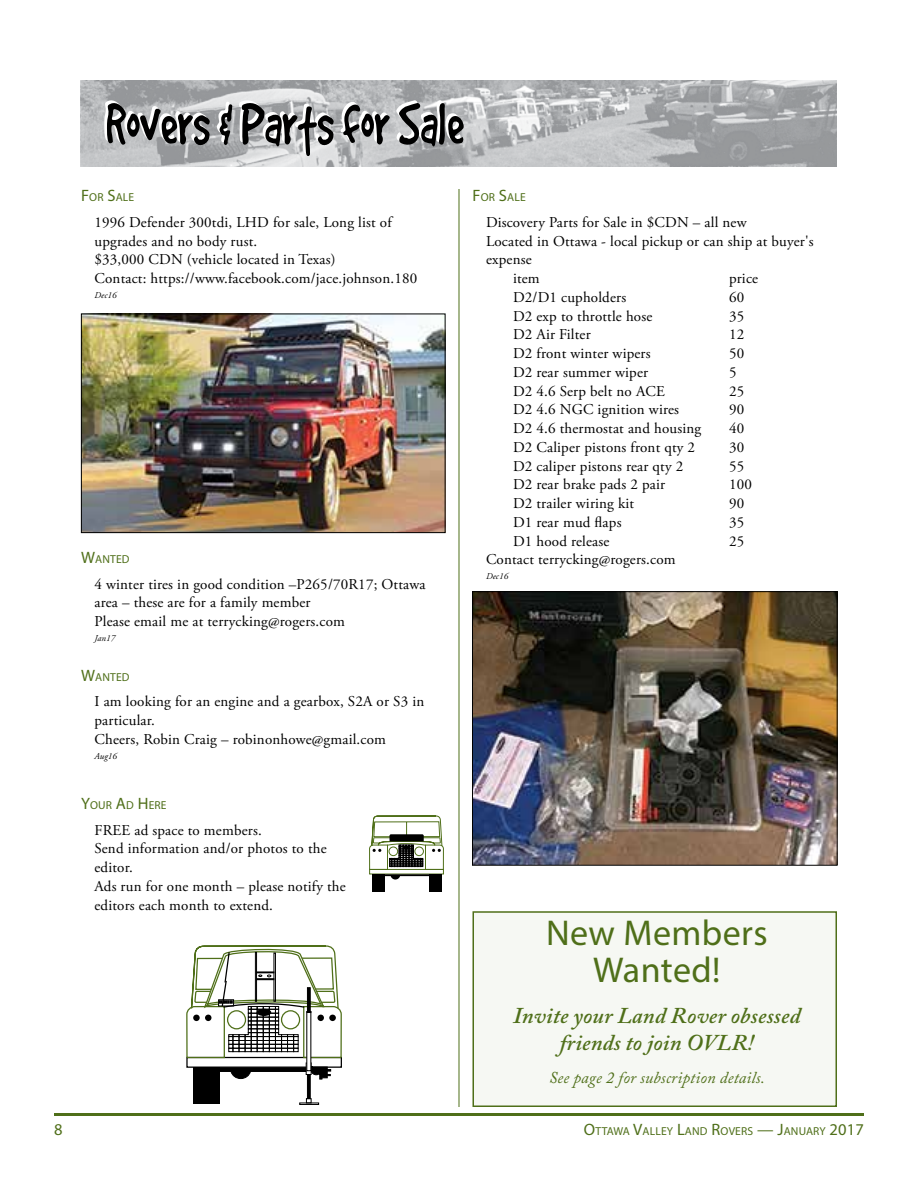
<style>
.page{position:relative;width:918px;height:1188px;background:#fff}
.page>*{position:absolute;margin:0;border:0;box-sizing:border-box;transform-origin:0 0}
.t1{font:36px/37.5px "Myriad Pro";letter-spacing:.01em;color:#4f6f19;text-align:center}
.t2{font:italic 600 22.5px/27px "Adobe Caslon Pro";letter-spacing:.01em;color:#4f6f19;text-align:center}
.t3{font:italic 16.5px "Adobe Caslon Pro";letter-spacing:.01em;color:#4f6f19}
.t4{font:16.5px "Myriad Pro";color:#4f6f19}
.t5{font:15px/18.8px "Adobe Garamond Pro";letter-spacing:.01em;color:#000}
.t6{font:11.55px "Myriad Pro";letter-spacing:.015em;color:#4f6f19}
.t7{font:italic 9px "Adobe Garamond Pro";letter-spacing:.01em;color:#000}
.s1{font-size:16.5px}
</style>
<div class="page">
<hr style="left:54px;top:1113px;width:810px;height:3px;background:#4f6f19">
<img style="left:81px;top:81px;width:756px;height:86px">
<svg style="left:104px;top:98px;width:106px;height:50px;background:#878889"></svg>
<svg style="left:216px;top:101px;width:16px;height:44px"></svg>
<svg style="left:238px;top:98px;width:96px;height:58px;background:#969798"></svg>
<svg style="left:340px;top:99px;width:124px;height:49px;background:#8e8f90"></svg>
<hr style="left:459px;top:189px;width:1px;height:918px;background:#4f6f19">
<div style="left:372px;top:874px;width:13px;height:18px;background:#000"></div>
<div style="left:429px;top:874px;width:13px;height:18px;background:#000"></div>
<svg style="left:369px;top:815px;width:75px;height:65px"></svg>
<img style="left:83px;top:316px;width:361px;height:215px">
<div style="left:81px;top:314px;width:365px;height:219px;border:1px solid #000"></div>
<img style="left:474px;top:593px;width:362px;height:271px">
<div style="left:472px;top:591px;width:366px;height:275px;border:1px solid #000"></div>
<div style="left:472px;top:911px;width:365px;height:196px;background:#f6f8f3;border:2px solid #4f6f19"></div>
<div style="left:193px;top:1068px;width:27px;height:36px;background:#000"></div>
<div style="left:186px;top:1057px;width:156px;height:11px;border:1px solid #000"></div>
<hr style="left:307px;top:988px;width:3px;height:111px;background:#000">
<svg style="left:300px;top:1098px;width:19px;height:7px"></svg>
<svg style="left:219px;top:1066px;width:112px;height:13px"></svg>
<svg style="left:307px;top:1059px;width:4px;height:12px"></svg>
<svg style="left:186px;top:945px;width:156px;height:114px"></svg>
<p class="t6" style="left:81px;top:190px;width:55px"><span class="s1">F</span>OR <span class="s1">S</span>ALE</p>
<p class="t5" style="left:94px;top:213px;width:324px">1996 Defender 300tdi, LHD for sale, Long list of upgrades and no body rust.<br>$33,000 CDN (vehicle located in Texas)<br>Contact: https://www.facebook.com/jace.johnson.180</p>
<p class="t7" style="left:94px;top:290px;width:24px">Dec16</p>
<p class="t6" style="left:81px;top:552px;width:50px"><span class="s1">W</span>ANTED</p>
<p class="t5" style="left:94px;top:575px;width:333px">4 winter tires in good condition –P265/70R17; Ottawa area – these are for a family member<br>Please email me at terrycking@rogers.com</p>
<p class="t7" style="left:94px;top:633px;width:22px">Jan17</p>
<p class="t6" style="left:81px;top:670px;width:50px"><span class="s1">W</span>ANTED</p>
<p class="t5" style="left:94px;top:693px;width:331px">I am looking for an engine and a gearbox, S2A or S3 in particular.<br>Cheers, Robin Craig – robinonhowe@gmail.com</p>
<p class="t7" style="left:94px;top:751px;width:24px">Aug16</p>
<p class="t6" style="left:81px;top:798px;width:87px"><span class="s1">Y</span>OUR <span class="s1">A</span>D <span class="s1">H</span>ERE</p>
<p class="t5" style="left:94px;top:821px;width:253px">FREE ad space to members.<br>Send information and/or photos to the editor.<br>Ads run for one month – please notify the editors each month to extend.</p>
<p class="t6" style="left:472px;top:190px;width:55px"><span class="s1">F</span>OR <span class="s1">S</span>ALE</p>
<p class="t5" style="left:486px;top:213px;width:262px">Discovery Parts for Sale in $CDN – all new</p>
<p class="t5" style="left:486px;top:232px;width:329px">Located in Ottawa - local pickup or can ship at buyer's</p>
<p class="t5" style="left:486px;top:251px;width:47px">expense</p>
<p class="t5" style="left:513px;top:270px;width:28px">item</p>
<p class="t5" style="left:729px;top:270px;width:31px">price</p>
<p class="t5" style="left:513px;top:288px;width:115px">D2/D1 cupholders</p>
<p class="t5" style="left:729px;top:288px;width:17px">60</p>
<p class="t5" style="left:513px;top:307px;width:141px">D2 exp to throttle hose</p>
<p class="t5" style="left:729px;top:307px;width:17px">35</p>
<p class="t5" style="left:513px;top:326px;width:79px">D2 Air Filter</p>
<p class="t5" style="left:729px;top:326px;width:17px">12</p>
<p class="t5" style="left:513px;top:345px;width:139px">D2 front winter wipers</p>
<p class="t5" style="left:729px;top:345px;width:17px">50</p>
<p class="t5" style="left:513px;top:363px;width:137px">D2 rear summer wiper</p>
<p class="t5" style="left:729px;top:363px;width:9px">5</p>
<p class="t5" style="left:513px;top:382px;width:153px">D2 4.6 Serp belt no ACE</p>
<p class="t5" style="left:729px;top:382px;width:17px">25</p>
<p class="t5" style="left:513px;top:401px;width:168px">D2 4.6 NGC ignition wires</p>
<p class="t5" style="left:729px;top:401px;width:17px">90</p>
<p class="t5" style="left:513px;top:420px;width:190px">D2 4.6 thermostat and housing</p>
<p class="t5" style="left:729px;top:420px;width:17px">40</p>
<p class="t5" style="left:513px;top:438px;width:184px">D2 Caliper pistons front qty 2</p>
<p class="t5" style="left:729px;top:438px;width:17px">30</p>
<p class="t5" style="left:513px;top:457px;width:172px">D2 caliper pistons rear qty 2</p>
<p class="t5" style="left:729px;top:457px;width:17px">55</p>
<p class="t5" style="left:513px;top:476px;width:154px">D2 rear brake pads 2 pair</p>
<p class="t5" style="left:729px;top:476px;width:24px">100</p>
<p class="t5" style="left:513px;top:495px;width:123px">D2 trailer wiring kit</p>
<p class="t5" style="left:729px;top:495px;width:17px">90</p>
<p class="t5" style="left:513px;top:513px;width:110px">D1 rear mud flaps</p>
<p class="t5" style="left:729px;top:513px;width:17px">35</p>
<p class="t5" style="left:513px;top:532px;width:98px">D1 hood release</p>
<p class="t5" style="left:729px;top:532px;width:17px">25</p>
<p class="t5" style="left:486px;top:551px;width:191px">Contact terrycking@rogers.com</p>
<p class="t7" style="left:486px;top:571px;width:24px">Dec16</p>
<h1 class="t1" style="left:546px;top:913px;width:223px">New Members<br>Wanted!</h1>
<h2 class="t2" style="left:513px;top:1001px;width:289px">Invite your Land Rover obsessed friends to join OVLR!</h2>
<p class="t3" style="left:549px;top:1068px;width:218px">See page 2 for subscription details.</p>
<p class="t4" style="left:54px;top:1120px;width:10px">8</p>
<p class="t6" style="left:584px;top:1124px;width:282px"><span class="s1">O</span>TTAWA <span class="s1">V</span>ALLEY <span class="s1">L</span>AND <span class="s1">R</span>OVERS <span class="s1">— J</span>ANUARY <span class="s1">2017</span></p>
</div>
